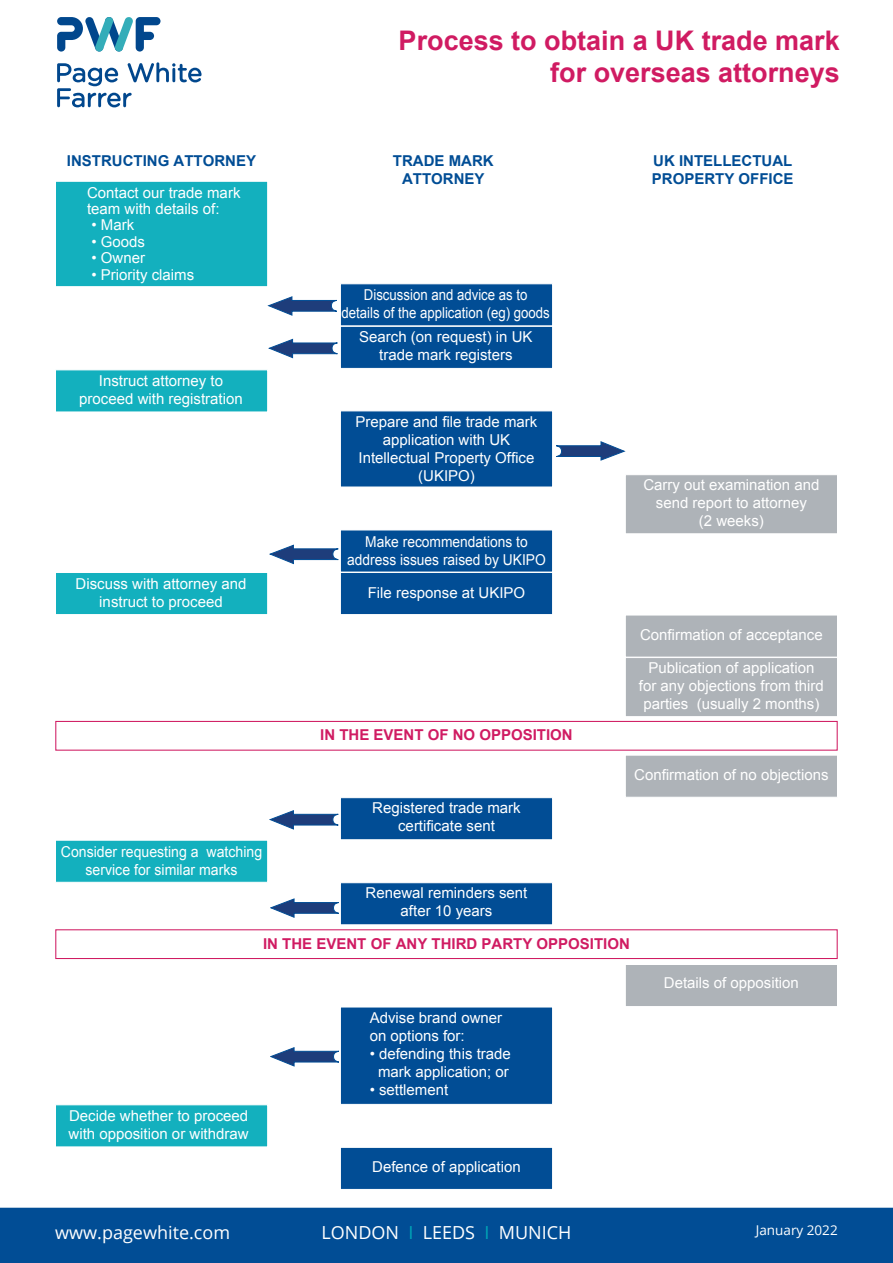
<style>
.page{position:relative;width:893px;height:1263px;background:#fff}
.page>*{position:absolute;margin:0;border:0;box-sizing:border-box;transform-origin:0 0}
.t1{font:700 27px/31.5px "Arial";color:#d01b62;text-align:right}
.t2{font:18px "Open Sans";color:#fff}
.t3{font:15px/18px "Arial";color:#fff;text-align:center}
.t4{font:700 15px "Arial";color:#014d95}
.t5{font:700 15px "Arial";color:#d01b62}
.t6{font:15px "Arial";color:#fff;scale:.88 1}
.t7{font:15px "Arial";color:#fff;scale:.94 1}
.t8{font:15px "Arial";color:#fff;scale:.92 1}
.t9{font:13.5px "Open Sans";color:#fff}
.s1{color:#00a5b6}
</style>
<div class="page">
<div style="left:55px;top:929px;width:783px;height:30px;border:1px solid #d01b62"></div>
<div style="left:55px;top:721px;width:783px;height:30px;border:1px solid #d01b62"></div>
<div style="left:55px;top:181px;width:213px;height:106px;background:#13b0be;border:1px solid #fff"></div>
<div style="left:55px;top:370px;width:213px;height:42px;background:#13b0be"></div>
<div style="left:55px;top:572px;width:213px;height:43px;background:#13b0be;border:1px solid #fff"></div>
<div style="left:340px;top:284px;width:213px;height:42px;background:#014d95"></div>
<div style="left:340px;top:326px;width:213px;height:43px;background:#014d95;border:1px solid #fff"></div>
<div style="left:340px;top:411px;width:213px;height:76px;background:#014d95"></div>
<div style="left:340px;top:530px;width:213px;height:42px;background:#014d95"></div>
<div style="left:340px;top:572px;width:213px;height:43px;background:#014d95;border:1px solid #fff"></div>
<div style="left:55px;top:840px;width:213px;height:42px;background:#13b0be;border:1px solid #fff"></div>
<div style="left:55px;top:1104px;width:213px;height:43px;background:#13b0be;border:1px solid #fff"></div>
<div style="left:340px;top:797px;width:213px;height:43px;background:#014d95;border:1px solid #fff"></div>
<div style="left:340px;top:882px;width:213px;height:43px;background:#014d95;border:1px solid #fff"></div>
<div style="left:340px;top:1007px;width:213px;height:97px;background:#014d95;border:1px solid #fff"></div>
<div style="left:340px;top:1147px;width:213px;height:43px;background:#014d95;border:1px solid #fff"></div>
<div style="left:625px;top:474px;width:213px;height:60px;background:#aeb3b8;border:1px solid #fff"></div>
<div style="left:625px;top:615px;width:213px;height:42px;background:#aeb3b8;border:1px solid #fff"></div>
<div style="left:625px;top:657px;width:213px;height:60px;background:#aeb3b8;border:1px solid #fff"></div>
<div style="left:625px;top:755px;width:213px;height:42px;background:#aeb3b8;border:1px solid #fff"></div>
<div style="left:625px;top:964px;width:213px;height:43px;background:#aeb3b8;border:1px solid #fff"></div>
<div style="left:1px;top:1208px;width:891px;height:54px;background:#014d95"></div>
<div style="left:0;top:1208px;width:893px;height:55px;border:1px solid #014d95"></div>
<svg style="left:57px;top:17px;width:104px;height:35px"></svg>
<svg style="left:57px;top:62px;width:145px;height:45px"></svg>
<svg style="left:268px;top:296px;width:69px;height:20px"></svg>
<svg style="left:269px;top:339px;width:69px;height:19px"></svg>
<svg style="left:269px;top:545px;width:70px;height:19px"></svg>
<svg style="left:269px;top:810px;width:70px;height:19px"></svg>
<svg style="left:270px;top:898px;width:69px;height:20px"></svg>
<svg style="left:270px;top:1047px;width:69px;height:19px"></svg>
<svg style="left:556px;top:441px;width:69px;height:19px"></svg>
<p class="t1" style="left:399px;top:26px;width:443px">Process to obtain a UK trade mark for overseas attorneys</p>
<p class="t4" style="left:67px;top:151px;width:191px">INSTRUCTING ATTORNEY</p>
<p class="t4" style="left:653px;top:151px;width:141px">UK INTELLECTUAL</p>
<p class="t4" style="left:652px;top:169px;width:143px">PROPERTY OFFICE</p>
<p class="t4" style="left:393px;top:151px;width:102px">TRADE MARK</p>
<p class="t4" style="left:402px;top:169px;width:84px">ATTORNEY</p>
<p class="t3" style="left:87px;top:184px;width:155px;line-height:16.5px;text-align:left">Contact our trade mark team with details of:</p>
<p class="t3" style="left:91px;top:216px;width:44px">• Mark</p>
<p class="t3" style="left:91px;top:232px;width:55px">• Goods</p>
<p class="t3" style="left:91px;top:249px;width:55px">• Owner</p>
<p class="t3" style="left:91px;top:265px;width:104px">• Priority claims</p>
<p class="t3" style="left:99px;top:372px;width:126px">Instruct attorney to</p>
<p class="t3" style="left:79px;top:390px;width:165px">proceed with registration</p>
<p class="t3" style="left:76px;top:575px;width:172px">Discuss with attorney and</p>
<p class="t3" style="left:99px;top:593px;width:125px">instruct to proceed</p>
<p class="t7" style="left:61px;top:842px;width:216px">Consider requesting a watching</p>
<p class="t7" style="left:86px;top:860px;width:163px">service for similar marks</p>
<p class="t6" style="left:364px;top:285px;width:187px">Discussion and advice as to</p>
<p class="t6" style="left:341px;top:303px;width:238px">details of the application (eg) goods</p>
<p class="t3" style="left:359px;top:327px;width:175px">Search (on request) in UK</p>
<p class="t3" style="left:379px;top:345px;width:135px">trade mark registers</p>
<p class="t3" style="left:356px;top:412px;width:183px">Prepare and file trade mark application with UK</p>
<p class="t3" style="left:359px;top:448px;width:177px">Intellectual Property Office (UKIPO)</p>
<p class="t8" style="left:365px;top:532px;width:178px">Make recommendations to</p>
<p class="t8" style="left:347px;top:550px;width:217px">address issues raised by UKIPO</p>
<p class="t3" style="left:368px;top:584px;width:159px">File response at UKIPO</p>
<p class="t5" style="left:320px;top:725px;width:254px">IN THE EVENT OF NO OPPOSITION</p>
<p class="t3" style="left:372px;top:799px;width:150px">Registered trade mark</p>
<p class="t3" style="left:398px;top:817px;width:98px">certificate sent</p>
<p class="t3" style="left:366px;top:884px;width:163px">Renewal reminders sent</p>
<p class="t3" style="left:401px;top:902px;width:93px">after 10 years</p>
<p class="t3" style="left:643px;top:476px;width:177px">Carry out examination and send report to attorney</p>
<p class="t3" style="left:699px;top:512px;width:67px">(2 weeks)</p>
<p class="t3" style="left:640px;top:625px;width:184px">Confirmation of acceptance</p>
<p class="t3" style="left:648px;top:659px;width:167px">Publication of application</p>
<p class="t3" style="left:639px;top:677px;width:187px">for any objections from third parties (usually 2 months)</p>
<p class="t3" style="left:634px;top:766px;width:196px">Confirmation of no objections</p>
<p class="t5" style="left:263px;top:934px;width:368px">IN THE EVENT OF ANY THIRD PARTY OPPOSITION</p>
<p class="t3" style="left:69px;top:1106px;width:182px;text-align:left">Decide whether to proceed with opposition or withdraw</p>
<p class="t3" style="left:370px;top:1009px;width:134px;text-align:left">Advise brand owner on options for:</p>
<p class="t3" style="left:370px;top:1045px;width:143px">• defending this trade</p>
<p class="t3" style="left:378px;top:1063px;width:132px">mark application; or</p>
<p class="t3" style="left:370px;top:1081px;width:80px">• settlement</p>
<p class="t3" style="left:372px;top:1158px;width:150px">Defence of application</p>
<p class="t3" style="left:664px;top:973px;width:137px">Details of opposition</p>
<p class="t2" style="left:55px;top:1219px;width:176px">www.pagewhite.com</p>
<p class="t2" style="left:321px;top:1219px;width:252px">LONDON <span class="s1">I</span> LEEDS <span class="s1">I</span> MUNICH</p>
<p class="t9" style="left:756px;top:1221px;width:83px">January 2022</p>
</div>
